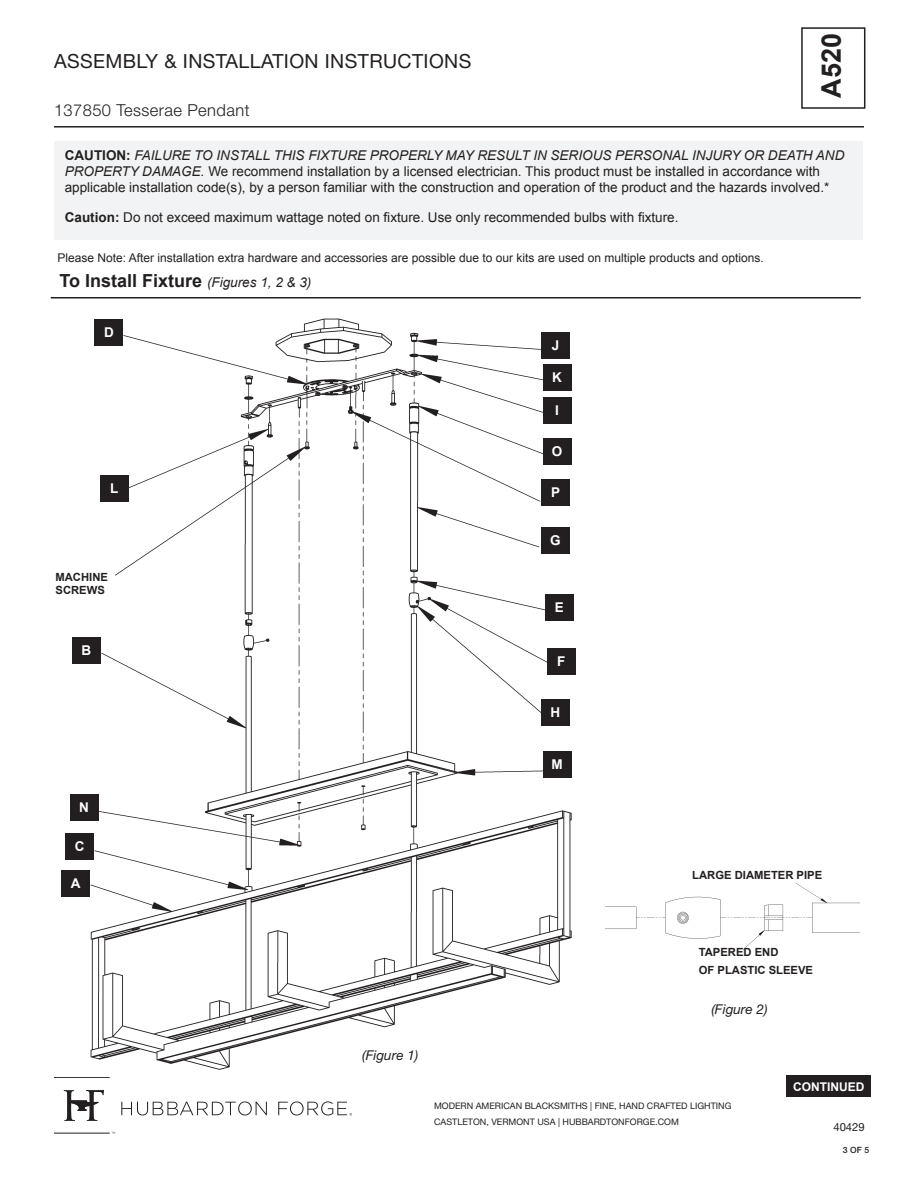
<style>
.page{position:relative;width:918px;height:1188px;background:#fff}
.page>*{position:absolute;margin:0;border:0;box-sizing:border-box;transform-origin:0 0}
.t1{font:700 27px "Arial";color:#231f20}
.t2{font:19.5px "Helvetica Neue LT Std";letter-spacing:.02em;color:#231f20}
.Headers{font:700 18px "Arial";color:#231f20}
.t3{font:300 16.5px "Helvetica Neue LT Std";letter-spacing:.025em;color:#231f20}
.slope_ceiling_line{font:13.5px/16.2px "Arial";color:#231f20}
.slope_ceiling_line-2{font:italic 13.5px "Helvetica Neue LT Std";color:#231f20}
.slope_ceiling_line-3{font:700 13.5px "Arial";color:#fff}
.slope_ceiling_line-4{font:12px "Arial";color:#231f20}
.Headers-2{font:700 12px "Arial";color:#fff}
.slope_ceiling_line-5{font:700 11.25px/13.5px "Arial";color:#231f20}
.t4{font:11.25px "Helvetica Neue LT Std";color:#231f20}
.t5{font:9px/16px "Helvetica Neue LT Std";color:#231f20}
.t6{font:500 8.7px "Helvetica Neue LT Std";color:#231f20}
.s1{font-weight:700}
.s2{font-style:italic}
.s3{font-weight:400;font-style:italic;font-size:13.5px}
</style>
<div class="page">
<div style="left:801px;top:27px;width:64px;height:82px;border:2px solid #231f20"></div>
<hr style="left:54px;top:126px;width:810px;height:2px;background:#231f20">
<svg style="left:121px;top:1101px;width:146px;height:14px"></svg>
<hr style="left:54px;top:1133px;width:56px;height:1px;background:#231f20">
<hr style="left:54px;top:1077px;width:56px;height:1px;background:#231f20">
<svg style="left:64px;top:1094px;width:40px;height:27px"></svg>
<svg style="left:278px;top:1101px;width:74px;height:15px"></svg>
<img style="left:606px;top:883px;width:254px;height:66px">
<div style="left:55px;top:141px;width:808px;height:99px;background:#f2f3f4"></div>
<hr style="left:51px;top:297px;width:810px;height:1px;background:#231f20">
<div style="left:786px;top:1076px;width:85px;height:21px;background:#231f20"></div>
<div style="left:751px;top:858px;width:45px;height:44px;background:#fff"></div>
<div style="left:61px;top:870px;width:28px;height:27px;background:#231f20"></div>
<img style="left:62px;top:318px;width:514px;height:776px">
<h2 class="t2" style="left:54px;top:49px;width:419px">ASSEMBLY &amp; INSTALLATION INSTRUCTIONS</h2>
<p class="t3" style="left:54px;top:100px;width:197px">137850 Tesserae Pendant</p>
<h1 class="t1" style="left:813px;top:98px;width:66px;rotate:-90deg">A520</h1>
<p class="slope_ceiling_line" style="left:65px;top:147px;width:781px"><span class="s1">CAUTION:</span> <span class="s2">FAILURE TO INSTALL THIS FIXTURE PROPERLY MAY RESULT IN SERIOUS PERSONAL INJURY OR DEATH AND<br>PROPERTY DAMAGE.</span> We recommend installation by a licensed electrician. This product must be installed in accordance with applicable installation code(s), by a person familiar with the construction and operation of the product and the hazards involved.*</p>
<p class="slope_ceiling_line" style="left:65px;top:209px;width:615px"><span class="s1">Caution:</span> Do not exceed maximum wattage noted on fixture. Use only recommended bulbs with fixture.</p>
<p class="slope_ceiling_line-4" style="left:58px;top:250px;width:708px">Please Note: After installation extra hardware and accessories are possible due to our kits are used on multiple products and options.</p>
<p class="Headers" style="left:59px;top:268px;width:253px">To Install Fixture <span class="s3">(Figures 1, 2 &amp; 3)</span></p>
<p class="slope_ceiling_line-3" style="left:104px;top:323px;width:11px">D</p>
<p class="slope_ceiling_line-3" style="left:110px;top:479px;width:10px">L</p>
<p class="slope_ceiling_line-5" style="left:56px;top:570px;width:54px">MACHINE<br>SCREWS</p>
<p class="slope_ceiling_line-3" style="left:81px;top:641px;width:11px">B</p>
<p class="slope_ceiling_line-3" style="left:79px;top:798px;width:11px">N</p>
<p class="slope_ceiling_line-3" style="left:75px;top:837px;width:11px">C</p>
<p class="slope_ceiling_line-3" style="left:71px;top:874px;width:11px">A</p>
<p class="slope_ceiling_line-3" style="left:552px;top:336px;width:9px">J</p>
<p class="slope_ceiling_line-3" style="left:552px;top:368px;width:11px">K</p>
<p class="slope_ceiling_line-3" style="left:555px;top:401px;width:5px">I</p>
<p class="slope_ceiling_line-3" style="left:552px;top:442px;width:12px">O</p>
<p class="slope_ceiling_line-3" style="left:551px;top:483px;width:11px">P</p>
<p class="slope_ceiling_line-3" style="left:550px;top:531px;width:12px">G</p>
<p class="slope_ceiling_line-3" style="left:555px;top:598px;width:11px">E</p>
<p class="slope_ceiling_line-3" style="left:557px;top:652px;width:10px">F</p>
<p class="slope_ceiling_line-3" style="left:551px;top:703px;width:11px">H</p>
<p class="slope_ceiling_line-3" style="left:552px;top:755px;width:13px">M</p>
<p class="slope_ceiling_line-5" style="left:692px;top:868px;width:132px">LARGE DIAMETER PIPE</p>
<p class="slope_ceiling_line-2" style="left:362px;top:1047px;width:58px">(Figure 1)</p>
<p class="slope_ceiling_line-5" style="left:699px;top:946px;width:81px">TAPERED END</p>
<p class="slope_ceiling_line-5" style="left:699px;top:963px;width:116px">OF PLASTIC SLEEVE</p>
<p class="slope_ceiling_line-2" style="left:711px;top:1001px;width:58px">(Figure 2)</p>
<p class="t5" style="left:434px;top:1097px;width:299px">MODERN AMERICAN BLACKSMITHS | FINE, HAND CRAFTED LIGHTING<br>CASTLETON, VERMONT USA | HUBBARDTONFORGE.COM</p>
<p class="Headers-2" style="left:793px;top:1078px;width:73px">CONTINUED</p>
<p class="t4" style="left:833px;top:1120px;width:33px">40429</p>
<p class="t6" style="left:843px;top:1145px;width:28px">3 OF 5</p>
</div>
